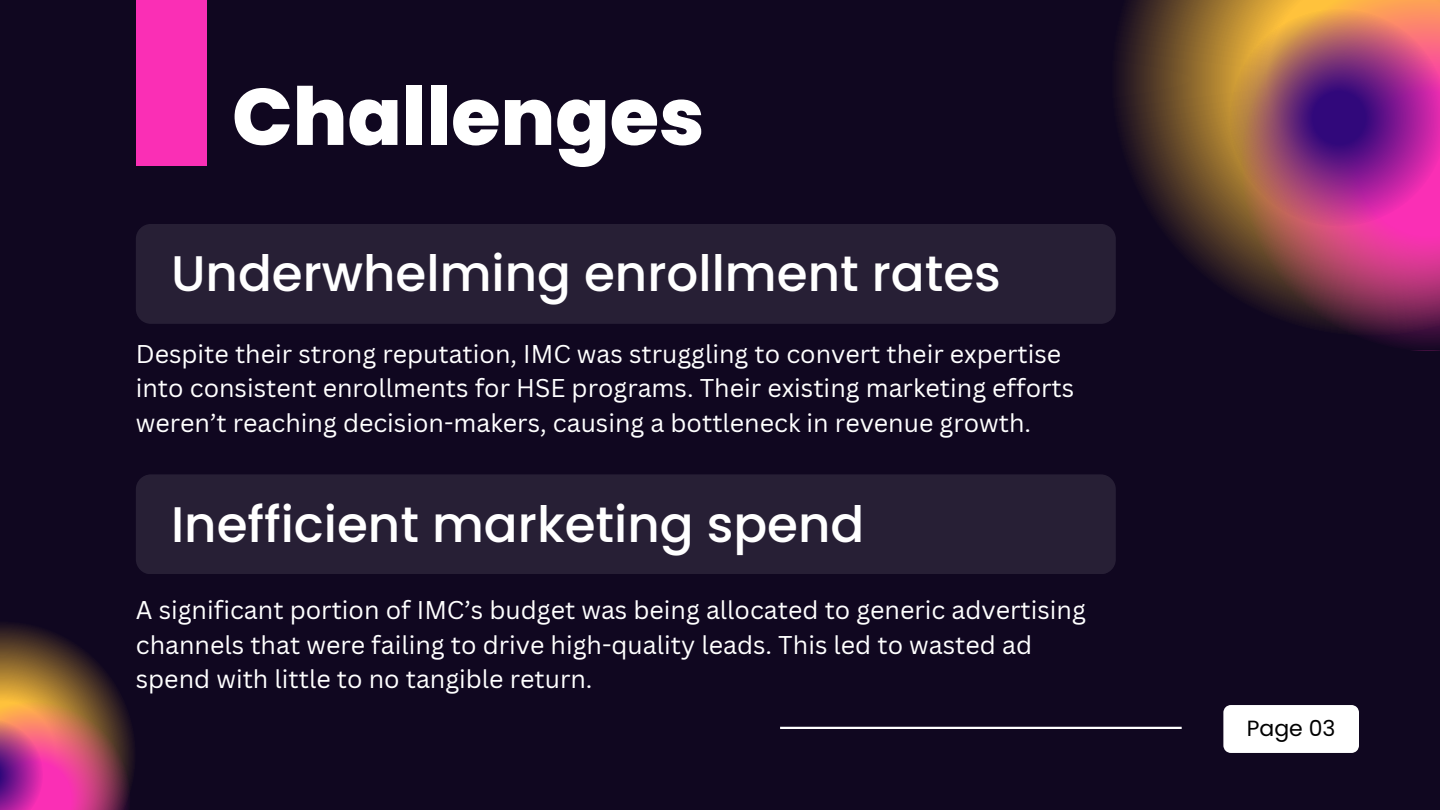
<style>
.page{position:relative;width:1440px;height:810px;background:#100720}
.page>*{position:absolute;margin:0;border:0;box-sizing:border-box;transform-origin:0 0}
.t1{font:800 80px "Poppins";color:#fff}
.t2{font:500 50px "Poppins";color:#fff}
.t3{font:25px/34.5px "Canva Sans";color:#fff}
.t4{font:22px "Poppins";color:#000}
</style>
<div class="page">
<div style="left:136px;top:224px;width:980px;height:100px;background:#271f35;border-radius:15px"></div>
<img style="left:0;top:624px;width:134px;height:186px">
<div style="left:1223px;top:705px;width:136px;height:48px;background:#fff"></div>
<hr style="left:780px;top:727px;width:402px;height:2px;background:#fff">
<svg style="left:1111px;top:0;width:130px;height:320px"></svg>
<svg style="left:1241px;top:0;width:199px;height:351px"></svg>
<img style="left:1230px;top:9px;width:210px;height:217px">
<div style="left:136px;top:0;width:70px;height:165px;background:#fa2fb5"></div>
<div style="left:136px;top:474px;width:980px;height:100px;background:#271f35;border-radius:15px"></div>
<p class="t1" style="left:232px;top:61px;width:474px">Challenges</p>
<h1 class="t2" style="left:171px;top:239px;width:831px">Underwhelming enrollment rates</h1>
<h2 class="t3" style="left:136px;top:336px;width:940px">Despite their strong reputation, IMC was struggling to convert their expertise into consistent enrollments for HSE programs. Their existing marketing efforts weren’t reaching decision-makers, causing a bottleneck in revenue growth.</h2>
<h3 class="t2" style="left:171px;top:489px;width:695px">Inefficient marketing spend</h3>
<p class="t3" style="left:136px;top:592px;width:952px">A significant portion of IMC’s budget was being allocated to generic advertising channels that were failing to drive high-quality leads. This led to wasted ad spend with little to no tangible return.</p>
<h2 class="t4" style="left:1247px;top:713px;width:90px">Page 03</h2>
</div>
